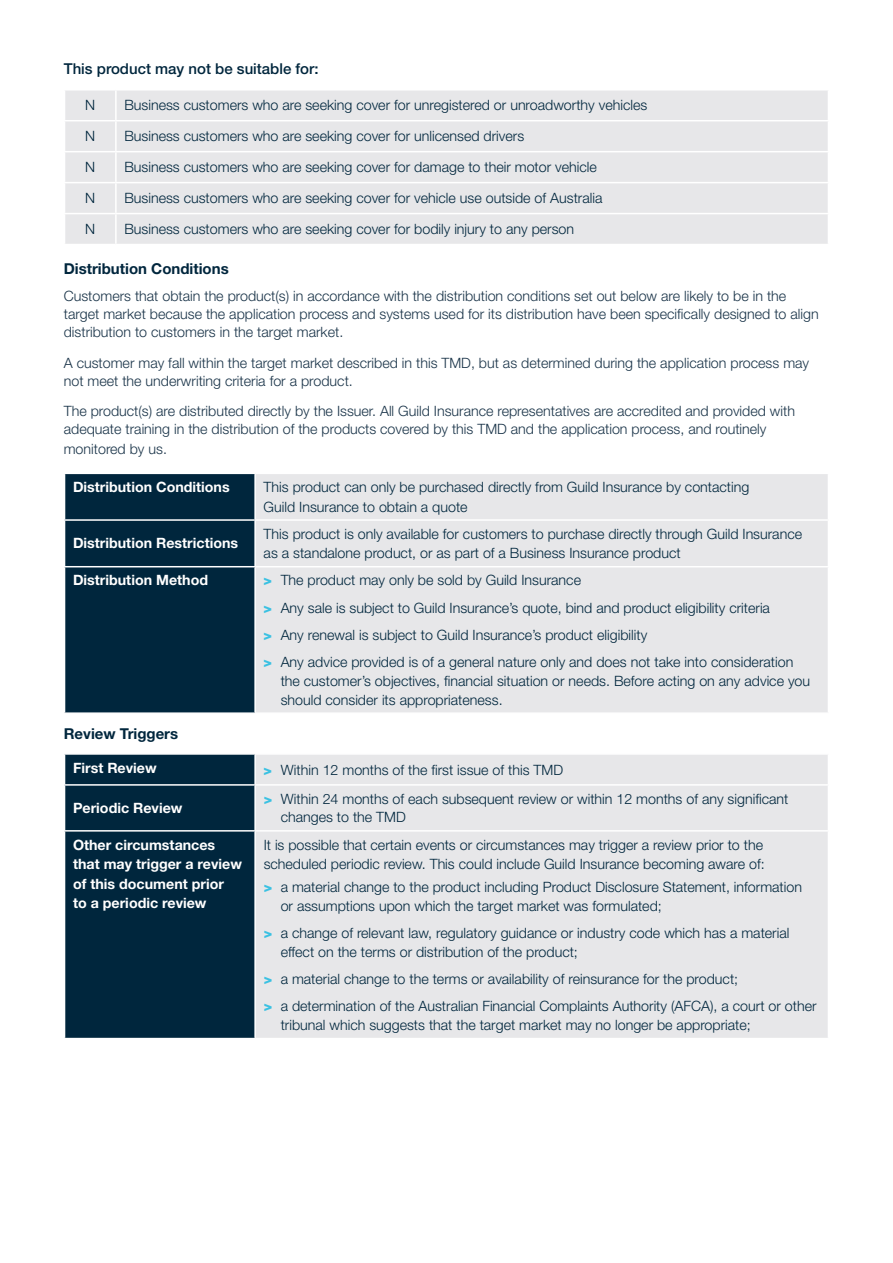
<style>
.page{position:relative;width:893px;height:1263px;background:#fff}
.page>*{position:absolute;margin:0;border:0;box-sizing:border-box;transform-origin:0 0}
.t1{font:700 15px "Helvetica Neue LT Std";color:#00263d}
.t2{font:500 15px "Helvetica Neue LT Std";color:#00263d}
.t3{font:300 14.25px/27.3px "Helvetica Neue LT Std";color:#00263d}
.t4{font:300 14.25px/18px "Helvetica Neue LT Std";color:#193348}
.t5{font:700 14.25px/19.5px "Helvetica Neue LT Std";color:#fff}
.s1{font-weight:800;color:#3bc1e2}
</style>
<div class="page">
<div style="left:65px;top:90px;width:763px;height:154px;background:#e7e7e9"></div>
<hr style="left:115px;top:90px;width:2px;height:30px;background:#fff">
<hr style="left:64px;top:120px;width:52px;height:1px;background:#fff">
<hr style="left:116px;top:120px;width:713px;height:1px;background:#fff">
<hr style="left:115px;top:121px;width:2px;height:30px;background:#fff">
<hr style="left:64px;top:151px;width:52px;height:1px;background:#fff">
<hr style="left:116px;top:151px;width:713px;height:1px;background:#fff">
<hr style="left:115px;top:152px;width:2px;height:30px;background:#fff">
<hr style="left:64px;top:182px;width:52px;height:1px;background:#fff">
<hr style="left:116px;top:182px;width:713px;height:1px;background:#fff">
<hr style="left:115px;top:183px;width:2px;height:30px;background:#fff">
<hr style="left:64px;top:213px;width:52px;height:1px;background:#fff">
<hr style="left:116px;top:213px;width:713px;height:1px;background:#fff">
<hr style="left:115px;top:214px;width:2px;height:30px;background:#fff">
<div style="left:65px;top:474px;width:189px;height:238px;background:#00263d"></div>
<div style="left:256px;top:474px;width:572px;height:238px;background:#e7e7e9"></div>
<hr style="left:64px;top:519px;width:191px;height:2px;background:#fff">
<hr style="left:255px;top:519px;width:574px;height:2px;background:#fff">
<hr style="left:64px;top:566px;width:191px;height:1px;background:#fff">
<hr style="left:255px;top:566px;width:574px;height:1px;background:#fff">
<div style="left:65px;top:755px;width:189px;height:283px;background:#00263d"></div>
<div style="left:256px;top:755px;width:572px;height:283px;background:#e7e7e9"></div>
<hr style="left:64px;top:784px;width:191px;height:2px;background:#fff">
<hr style="left:255px;top:784px;width:574px;height:2px;background:#fff">
<hr style="left:64px;top:830px;width:191px;height:1px;background:#fff">
<hr style="left:255px;top:830px;width:574px;height:1px;background:#fff">
<p class="t2" style="left:64px;top:60px;width:256px">This product may not be suitable for:</p>
<p class="t3" style="left:85px;top:91px;width:12px">N</p>
<p class="t3" style="left:124px;top:91px;width:524px">Business customers who are seeking cover for unregistered or unroadworthy vehicles</p>
<p class="t3" style="left:85px;top:122px;width:12px">N</p>
<p class="t3" style="left:124px;top:122px;width:401px">Business customers who are seeking cover for unlicensed drivers</p>
<p class="t3" style="left:85px;top:153px;width:12px">N</p>
<p class="t3" style="left:124px;top:153px;width:474px">Business customers who are seeking cover for damage to their motor vehicle</p>
<p class="t3" style="left:85px;top:184px;width:12px">N</p>
<p class="t3" style="left:124px;top:184px;width:480px">Business customers who are seeking cover for vehicle use outside of Australia</p>
<p class="t3" style="left:85px;top:215px;width:12px">N</p>
<p class="t3" style="left:124px;top:215px;width:451px">Business customers who are seeking cover for bodily injury to any person</p>
<p class="t1" style="left:64px;top:260px;width:166px">Distribution Conditions</p>
<p class="t4" style="left:64px;top:286px;width:756px">Customers that obtain the product(s) in accordance with the distribution conditions set out below are likely to be in the target market because the application process and systems used for its distribution have been specifically designed to align distribution to customers in the target market.</p>
<p class="t4" style="left:64px;top:353px;width:747px">A customer may fall within the target market described in this TMD, but as determined during the application process may not meet the underwriting criteria for a product.</p>
<p class="t4" style="left:64px;top:402px;width:733px">The product(s) are distributed directly by the Issuer. All Guild Insurance representatives are accredited and provided with adequate training in the distribution of the products covered by this TMD and the application process, and routinely</p>
<p class="t4" style="left:64px;top:439px;width:105px">monitored by us.</p>
<p class="t5" style="left:73px;top:477px;width:158px">Distribution Conditions</p>
<p class="t3" style="left:264px;top:477px;width:487px;line-height:19.5px">This product can only be purchased directly from Guild Insurance by contacting<br>Guild Insurance to obtain a quote</p>
<p class="t5" style="left:73px;top:533px;width:167px">Distribution Restrictions</p>
<p class="t3" style="left:264px;top:524px;width:540px;line-height:19.5px">This product is only available for customers to purchase directly through Guild Insurance as a standalone product, or as part of a Business Insurance product</p>
<p class="t5" style="left:73px;top:570px;width:137px">Distribution Method</p>
<p class="t3" style="left:264px;top:566px;width:531px"><span class="s1">&gt;</span> The product may only be sold by Guild Insurance<br><span class="s1">&gt;</span> Any sale is subject to Guild Insurance’s quote, bind and product eligibility criteria<br><span class="s1">&gt;</span> Any renewal is subject to Guild Insurance’s product eligibility<br><span class="s1">&gt;</span> Any advice provided is of a general nature only and does not take into consideration</p>
<p class="t3" style="left:281px;top:671px;width:531px;line-height:18.8px">the customer’s objectives, financial situation or needs. Before acting on any advice you should consider its appropriateness.</p>
<p class="t1" style="left:64px;top:724px;width:116px">Review Triggers</p>
<p class="t5" style="left:73px;top:757px;width:85px">First Review</p>
<p class="t3" style="left:264px;top:755px;width:301px"><span class="s1">&gt;</span> Within 12 months of the first issue of this TMD</p>
<p class="t5" style="left:73px;top:798px;width:111px">Periodic Review</p>
<p class="t3" style="left:281px;top:789px;width:509px;line-height:18.8px;text-indent:-17px"><span class="s1">&gt;</span> Within 24 months of each subsequent review or within 12 months of any significant changes to the TMD</p>
<p class="t5" style="left:73px;top:834px;width:170px">Other circumstances that may trigger a review of this document prior<br>to a periodic review</p>
<p class="t3" style="left:264px;top:834px;width:503px;line-height:19.5px">It is possible that certain events or circumstances may trigger a review prior to the scheduled periodic review. This could include Guild Insurance becoming aware of:</p>
<p class="t3" style="left:281px;top:877px;width:523px;line-height:18.8px;text-indent:-17px"><span class="s1">&gt;</span> a material change to the product including Product Disclosure Statement, information or assumptions upon which the target market was formulated;</p>
<p class="t3" style="left:281px;top:923px;width:510px;line-height:18.8px;text-indent:-17px"><span class="s1">&gt;</span> a change of relevant law, regulatory guidance or industry code which has a material effect on the terms or distribution of the product;</p>
<p class="t3" style="left:264px;top:965px;width:554px"><span class="s1">&gt;</span> a material change to the terms or availability of reinsurance for the product;<br><span class="s1">&gt;</span> a determination of the Australian Financial Complaints Authority (AFCA), a court or other</p>
<p class="t3" style="left:281px;top:1011px;width:472px">tribunal which suggests that the target market may no longer be appropriate;</p>
</div>
